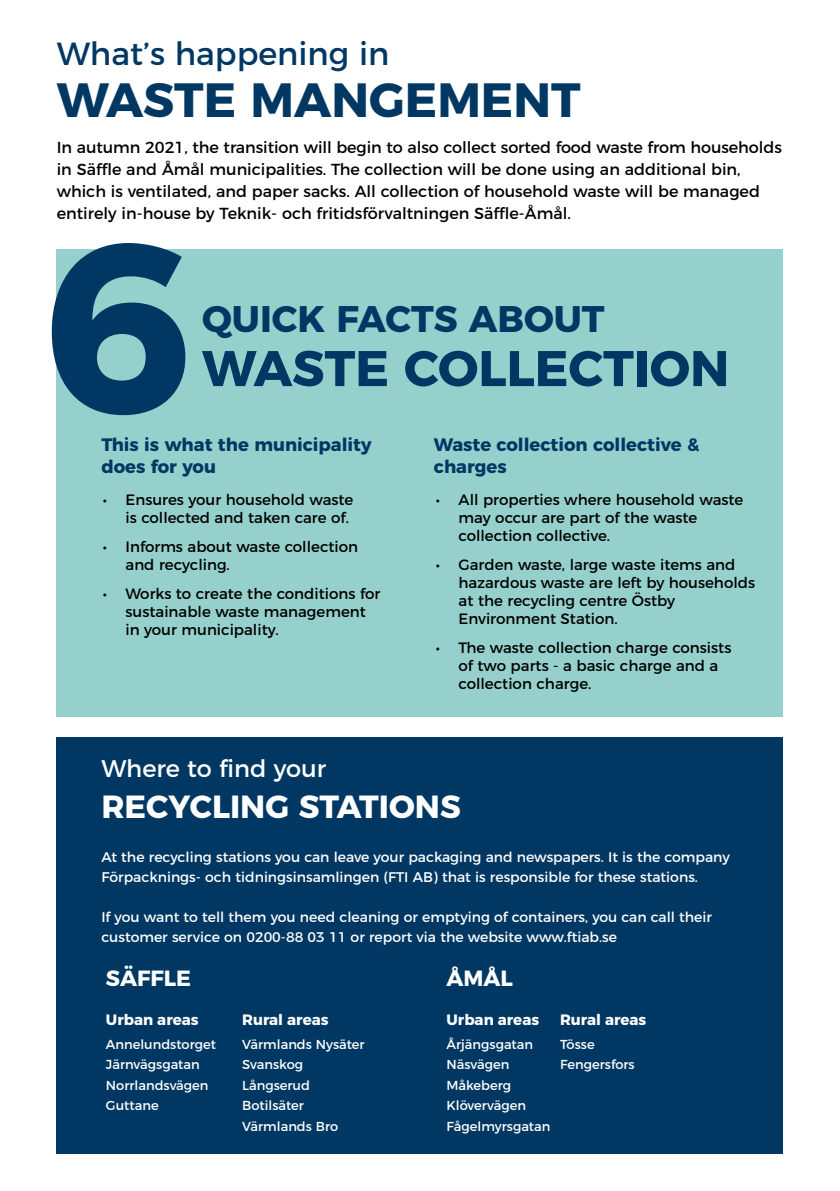
<style>
.page{position:relative;width:840px;height:1191px;background:#fff}
.page>*{position:absolute;margin:0;border:0;box-sizing:border-box;transform-origin:0 0}
.t1{font:700 240px "Montserrat";color:#003863}
.t2{font:700 50px "Montserrat";color:#003863}
.t3{font:700 48px "Montserrat";color:#003863}
.t4{font:700 37px "Montserrat";color:#003863}
.t5{font:700 32px "Montserrat";color:#fff}
.t6{font:32px "Montserrat";color:#003863}
.t7{font:24px "Montserrat";color:#fff}
.t8{font:700 22px "Montserrat";color:#fff}
.t9{font:700 18px/21.6px "Montserrat";color:#003863}
.t10{font:16px/22px "Montserrat";color:#000}
.t11{font:15px/18px "Montserrat";color:#000}
.t12{font:700 15px "Montserrat";color:#fff}
.t13{font:14px/20px "Montserrat";color:#fff}
.t14{font:13px "Montserrat";color:#fff}
</style>
<div class="page">
<div style="left:57px;top:249px;width:725px;height:468px;background:#95d0cd"></div>
<div style="left:57px;top:737px;width:725px;height:417px;background:#003863"></div>
<h3 class="t6" style="left:57px;top:28px;width:334px">What’s happening in</h3>
<h3 class="t3" style="left:57px;top:60px;width:525px">WASTE MANGEMENT</h3>
<p class="t10" style="left:57px;top:135px;width:726px">In autumn 2021, the transition will begin to also collect sorted food waste from households in Säffle and Åmål municipalities. The collection will be done using an additional bin, which is ventilated, and paper sacks. All collection of household waste will be managed entirely in-house by Teknik- och fritidsförvaltningen Säffle-Åmål.</p>
<h1 class="t1" style="left:43px;top:131px;width:150px">6</h1>
<h3 class="t4" style="left:202px;top:288px;width:404px">QUICK FACTS ABOUT</h3>
<h2 class="t2" style="left:202px;top:327px;width:528px">WASTE COLLECTION</h2>
<p class="t9" style="left:101px;top:432px;width:271px">This is what the municipality does for you</p>
<p class="t9" style="left:433px;top:432px;width:267px">Waste collection collective &amp; charges</p>
<p class="t11" style="left:103px;top:489px;width:252px;text-align:right">• Ensures your household waste is collected and taken care of.</p>
<p class="t11" style="left:125px;top:536px;width:234px;text-indent:-23px">• Informs about waste collection and recycling.</p>
<p class="t11" style="left:125px;top:584px;width:256px;text-indent:-23px">• Works to create the conditions for sustainable waste management in your municipality.</p>
<p class="t11" style="left:458px;top:489px;width:286px;text-indent:-23px">• All properties where household waste may occur are part of the waste collection collective.</p>
<p class="t11" style="left:458px;top:554px;width:298px;text-indent:-23px">• Garden waste, large waste items and hazardous waste are left by households at the recycling centre Östby<br>Environment Station.</p>
<p class="t11" style="left:458px;top:638px;width:274px;text-indent:-23px">• The waste collection charge consists of two parts - a basic charge and a collection charge.</p>
<h3 class="t7" style="left:101px;top:749px;width:226px">Where to find your</h3>
<h3 class="t5" style="left:101px;top:780px;width:360px">RECYCLING STATIONS</h3>
<p class="t13" style="left:101px;top:845px;width:629px">At the recycling stations you can leave your packaging and newspapers. It is the company<br>Förpacknings- och tidningsinsamlingen (FTI AB) that is responsible for these stations.</p>
<p class="t13" style="left:101px;top:905px;width:611px">If you want to tell them you need cleaning or emptying of containers, you can call their customer service on 0200-88 03 11 or report via the website www.ftiab.se</p>
<h3 class="t8" style="left:106px;top:960px;width:87px">SÄFFLE</h3>
<h3 class="t8" style="left:446px;top:960px;width:68px">ÅMÅL</h3>
<p class="t12" style="left:106px;top:1007px;width:94px">Urban areas</p>
<p class="t12" style="left:242px;top:1007px;width:88px">Rural areas</p>
<p class="t12" style="left:446px;top:1007px;width:94px">Urban areas</p>
<p class="t12" style="left:559px;top:1007px;width:88px">Rural areas</p>
<p class="t14" style="left:106px;top:1033px;width:112px">Annelundstorget</p>
<p class="t14" style="left:242px;top:1033px;width:124px">Värmlands Nysäter</p>
<p class="t14" style="left:446px;top:1033px;width:88px">Årjängsgatan</p>
<p class="t14" style="left:559px;top:1033px;width:36px">Tösse</p>
<p class="t14" style="left:106px;top:1054px;width:95px">Järnvägsgatan</p>
<p class="t14" style="left:242px;top:1054px;width:62px">Svanskog</p>
<p class="t14" style="left:446px;top:1054px;width:64px">Näsvägen</p>
<p class="t14" style="left:559px;top:1054px;width:76px">Fengersfors</p>
<p class="t14" style="left:106px;top:1074px;width:104px">Norrlandsvägen</p>
<p class="t14" style="left:242px;top:1074px;width:69px">Långserud</p>
<p class="t14" style="left:446px;top:1074px;width:66px">Måkeberg</p>
<p class="t14" style="left:106px;top:1095px;width:54px">Guttane</p>
<p class="t14" style="left:242px;top:1095px;width:63px">Botilsäter</p>
<p class="t14" style="left:446px;top:1095px;width:81px">Klövervägen</p>
<p class="t14" style="left:242px;top:1115px;width:98px">Värmlands Bro</p>
<p class="t14" style="left:446px;top:1115px;width:105px">Fågelmyrsgatan</p>
</div>
